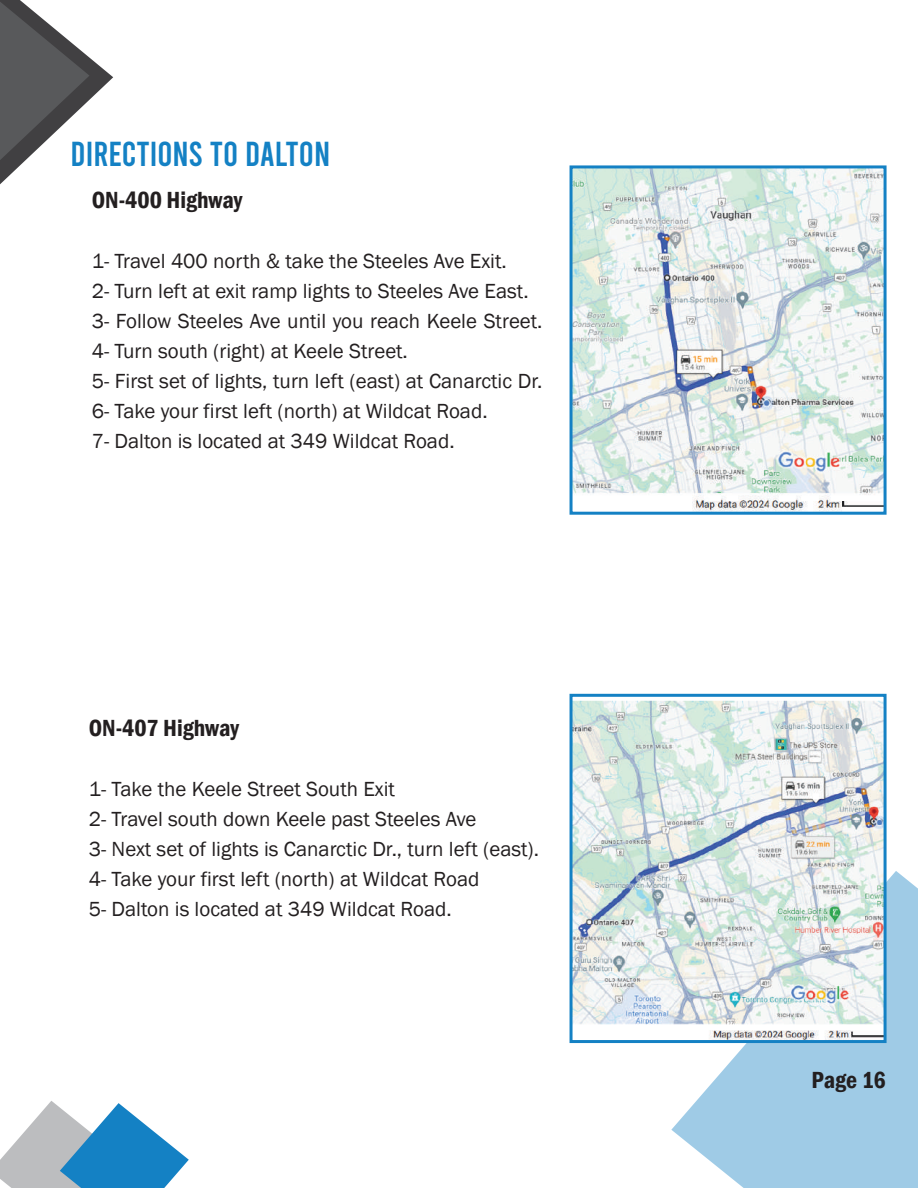
<style>
.page{position:relative;width:918px;height:1188px;background:#fff}
.page>*{position:absolute;margin:0;border:0;box-sizing:border-box;transform-origin:0 0}
.t1{font:34.5px "Bebas";color:#1481c4}
.t2{font:600 condensed 24px "Franklin Gothic";color:#231f20}
.t3{font:21px/30px "Franklin Gothic";color:#231f20}
</style>
<div class="page">
<svg style="left:671px;top:871px;width:247px;height:317px;background:#acd2e9"></svg>
<svg style="left:0;top:1101px;width:189px;height:87px"></svg>
<svg style="left:0;top:0;width:113px;height:184px"></svg>
<img style="left:574px;top:169px;width:309px;height:342px">
<div style="left:570px;top:165px;width:317px;height:350px;border:3px solid #1481c4"></div>
<img style="left:574px;top:700px;width:309px;height:339px">
<div style="left:570px;top:694px;width:317px;height:349px;border:3px solid #1481c4"></div>
<h1 class="t1" style="left:71px;top:137px;width:261px">DIRECTIONS TO DALTON</h1>
<p class="t2" style="left:92px;top:184px;width:152px">ON-400 Highway</p>
<p class="t3" style="left:92px;top:246px;width:452px">1- Travel 400 north &amp; take the Steeles Ave Exit.<br>2- Turn left at exit ramp lights to Steeles Ave East.<br>3- Follow Steeles Ave until you reach Keele Street.<br>4- Turn south (right) at Keele Street.<br>5- First set of lights, turn left (east) at Canarctic Dr.<br>6- Take your first left (north) at Wildcat Road.<br>7- Dalton is located at 349 Wildcat Road.</p>
<p class="t2" style="left:89px;top:712px;width:152px">ON-407 Highway</p>
<p class="t3" style="left:89px;top:775px;width:452px">1- Take the Keele Street South Exit<br>2- Travel south down Keele past Steeles Ave<br>3- Next set of lights is Canarctic Dr., turn left (east).<br>4- Take your first left (north) at Wildcat Road<br>5- Dalton is located at 349 Wildcat Road.</p>
<p class="t2" style="left:812px;top:1064px;width:76px">Page 16</p>
</div>
